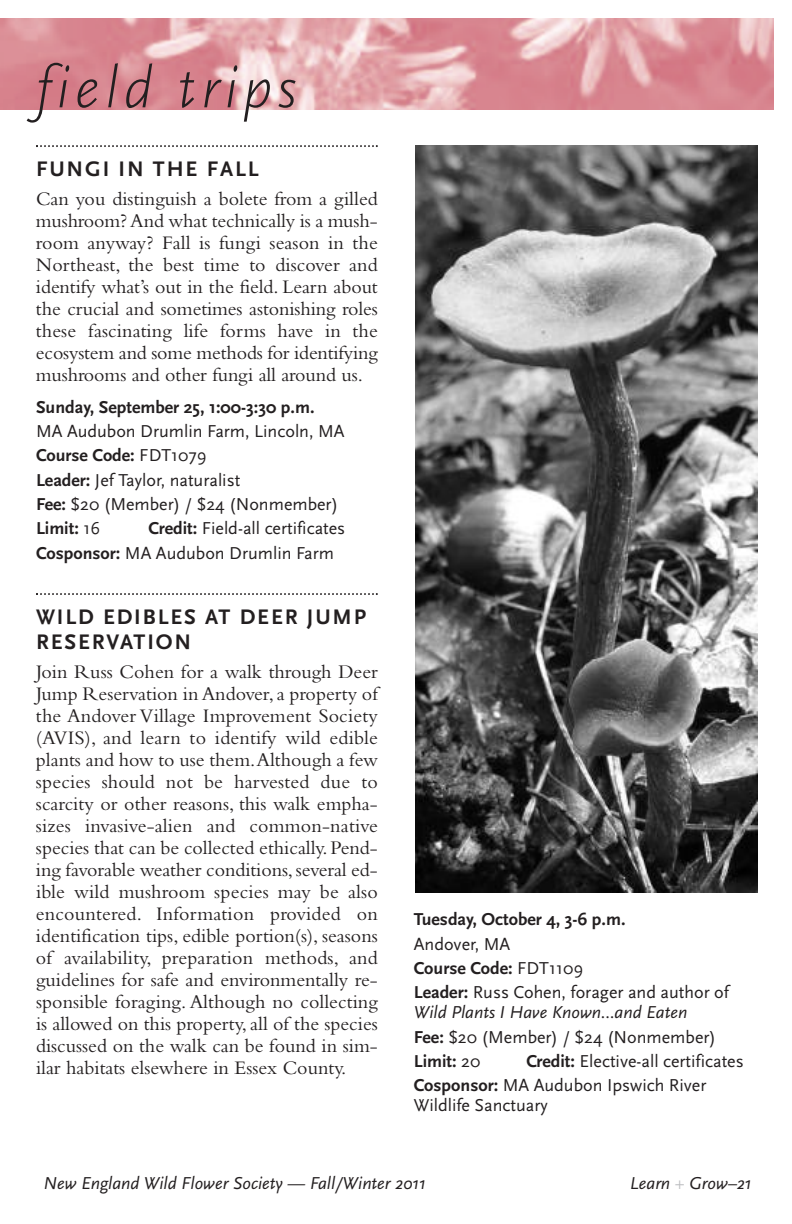
<style>
.page{position:relative;width:792px;height:1224px;background:#fff}
.page>*{position:absolute;margin:0;border:0;box-sizing:border-box;transform-origin:0 0}
.t1{font:italic 300 60px "Scala Sans OT";letter-spacing:.08em;color:#231f20}
.t2{font:700 22px/25px "Scala Sans OT";letter-spacing:.085em;color:#231f20}
.t3{font:20px/22px "Bembo";letter-spacing:-.005em;color:#231f20;text-align:justify}
.t4{font:18px/24.4px "Scala Sans OT";color:#231f20}
.t5{font:italic 18px/24.4px "Scala Sans OT";color:#231f20}
.t6{font:700 18px "Scala Sans OT";color:#231f20}
.s1{font-weight:700}
.s2{font-weight:700;font-style:normal}
.s3{font-style:normal}
.s4{color:#bcbdc0}
</style>
<div class="page">
<svg style="left:36px;top:145px;width:342px;height:2px"></svg>
<svg style="left:36px;top:593px;width:342px;height:2px"></svg>
<img style="left:0;top:18px;width:774px;height:91px">
<img style="left:415px;top:145px;width:342px;height:747px">
<h1 class="t1" style="left:36px;top:68px;width:263px">field trips</h1>
<p class="t2" style="left:36px;top:159px;width:224px">FUNGI IN THE FALL</p>
<p class="t3" style="left:36px;top:190px;width:343px">Can you distinguish a bolete from a gilled mushroom?And what technically is a mush&shy;room anyway? Fall is fungi season in the Northeast, the best time to discover and identify what’s out in the field. Learn about the crucial and sometimes astonishing roles these fascinating life forms have in the ecosystem and some methods for identifying mushrooms and other fungi all around us.</p>
<p class="t6" style="left:36px;top:401px;width:280px">Sunday, September 25, 1:00-3:30 p.m.</p>
<p class="t4" style="left:36px;top:421px;width:310px">MA Audubon Drumlin Farm, Lincoln, MA<br><span class="s1">Course Code:</span> FDT1079<br><span class="s1">Leader:</span> Jef Taylor, naturalist<br><span class="s1">Fee:</span> $20 (Member) / $24 (Nonmember)<br><span class="s1">Limit:</span> 16</p>
<p class="t4" style="left:36px;top:518px;width:311px;text-indent:112px"><span class="s1">Credit:</span> Field-all certificates<br><span class="s1">Cosponsor:</span> MA Audubon Drumlin Farm</p>
<p class="t2" style="left:36px;top:607px;width:332px">WILD EDIBLES AT DEER JUMP<br>RESERVATION</p>
<p class="t3" style="left:36px;top:663px;width:343px">Join Russ Cohen for a walk through Deer Jump Reservation in Andover,a property of the Andover Village Improvement Society (AVIS), and learn to identify wild edible plants and how to use them.Although a few species should not be harvested due to scarcity or other reasons, this walk empha&shy;sizes invasive-alien and common-native species that can be collected ethically.Pend&shy;ing favorable weather conditions,several ed&shy;ible wild mushroom species may be also encountered. Information provided on identification tips, edible portion(s), seasons of availability, preparation methods, and guidelines for safe and environmentally re&shy;sponsible foraging. Although no collecting is allowed on this property, all of the species discussed on the walk can be found in sim&shy;ilar habitats elsewhere in Essex County.</p>
<p class="t6" style="left:414px;top:913px;width:213px">Tuesday, October 4, 3-6 p.m.</p>
<p class="t4" style="left:414px;top:934px;width:317px">Andover, MA<br><span class="s1">Course Code:</span> FDT1109<br><span class="s1">Leader:</span> Russ Cohen, forager and author of</p>
<p class="t5" style="left:414px;top:1002px;width:304px">Wild Plants I Have Known…and Eaten<br><span class="s2">Fee:</span> <span class="s3">$20 (Member) / $24 (Nonmember)<br></span><span class="s2">Limit:</span> <span class="s3">20</span></p>
<p class="t4" style="left:414px;top:1051px;width:331px;text-indent:112px"><span class="s1">Credit:</span> Elective-all certificates<br><span class="s1">Cosponsor:</span> MA Audubon Ipswich River</p>
<p class="t4" style="left:414px;top:1095px;width:135px">Wildlife Sanctuary</p>
<p class="t5" style="left:44px;top:1173px;width:383px">New England Wild Flower Society — Fall/Winter 2011</p>
<p class="t5" style="left:630px;top:1173px;width:123px">Learn <span class="s4">+</span> Grow–21</p>
</div>
